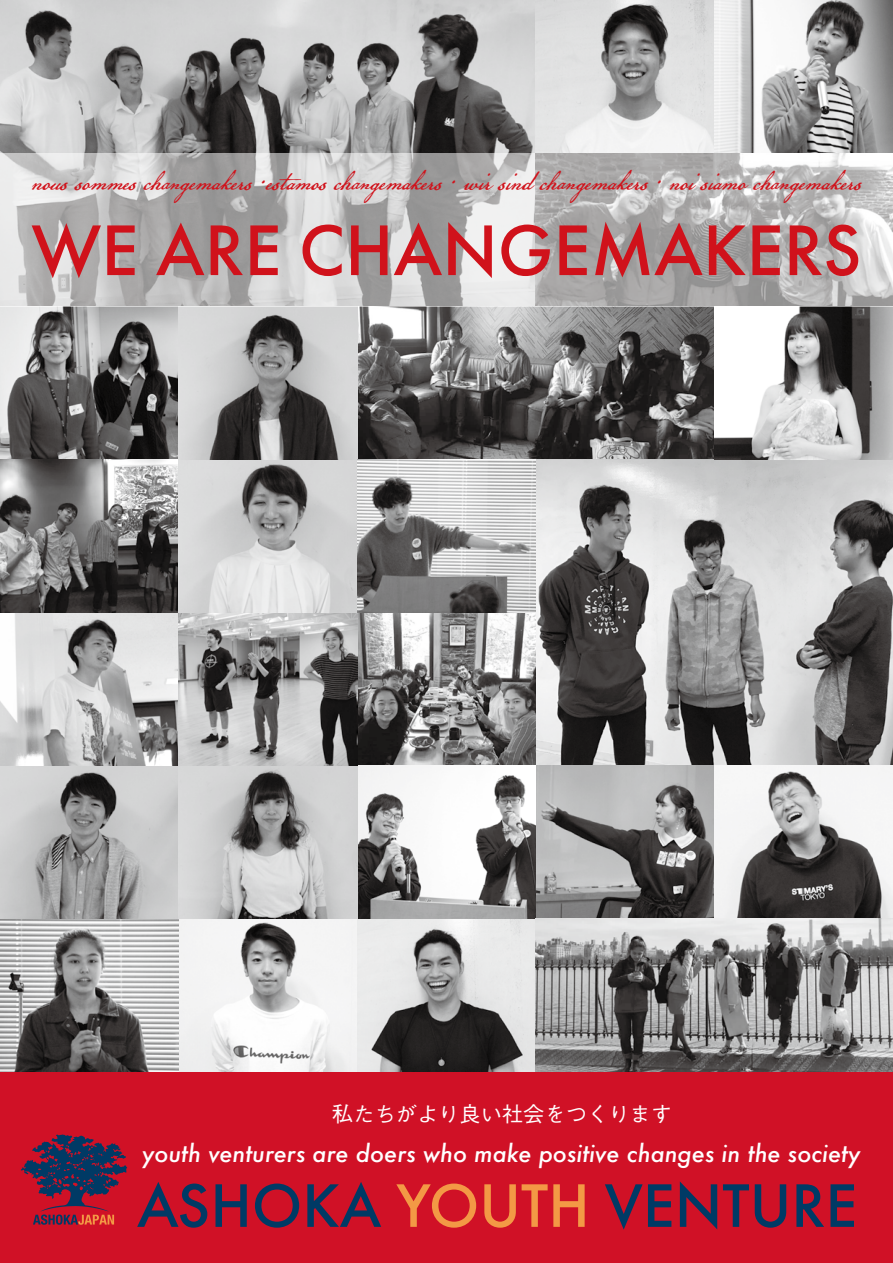
<style>
.page{position:relative;width:893px;height:1263px;background:#fff}
.page>*{position:absolute;margin:0;border:0;box-sizing:border-box;transform-origin:0 0}
.t1{font:500 74.4px "Futura PT";color:#d0121b}
.t2{font:500 63.75px "Futura PT";color:#003a65}
.t3{font:30.9px "American Scribe";color:#d0121b}
.t4{font:italic 500 23.4px "Futura";color:#fff}
.t5{font:500 21.3px "Gothic BBB Pr 6 N";color:#fff}
.s1{color:#f39945}
</style>
<div class="page">
<div style="left:0;top:1071px;width:893px;height:192px;background:#d01126"></div>
<img style="left:0;top:0;width:893px;height:153px">
<img style="left:0;top:918px;width:893px;height:153px">
<img style="left:0;top:306px;width:179px;height:612px">
<img style="left:357px;top:306px;width:536px;height:153px">
<img style="left:536px;top:459px;width:357px;height:306px">
<img style="left:179px;top:612px;width:357px;height:153px">
<img style="left:179px;top:765px;width:714px;height:153px">
<img style="left:179px;top:306px;width:178px;height:306px">
<img style="left:357px;top:459px;width:179px;height:153px">
<svg style="left:0;top:153px;width:893px;height:153px;background:#bcbbbb"></svg>
<svg style="left:21px;top:1134px;width:106px;height:91px"></svg>
<p class="t3" style="left:31px;top:161px;width:832px">nous sommes changemakers ·estamos changemakers · wir sind changemakers · noi siamo changemakers</p>
<h1 class="t1" style="left:31px;top:205px;width:832px">WE ARE CHANGEMAKERS</h1>
<p class="t5" style="left:332px;top:1097px;width:342px">私たちがより良い社会をつくります</p>
<p class="t4" style="left:142px;top:1137px;width:720px">youth venturers are doers who make positive changes in the society</p>
<h2 class="t2" style="left:137px;top:1167px;width:722px">ASHOKA <span class="s1">YOUTH</span> VENTURE</h2>
</div>
